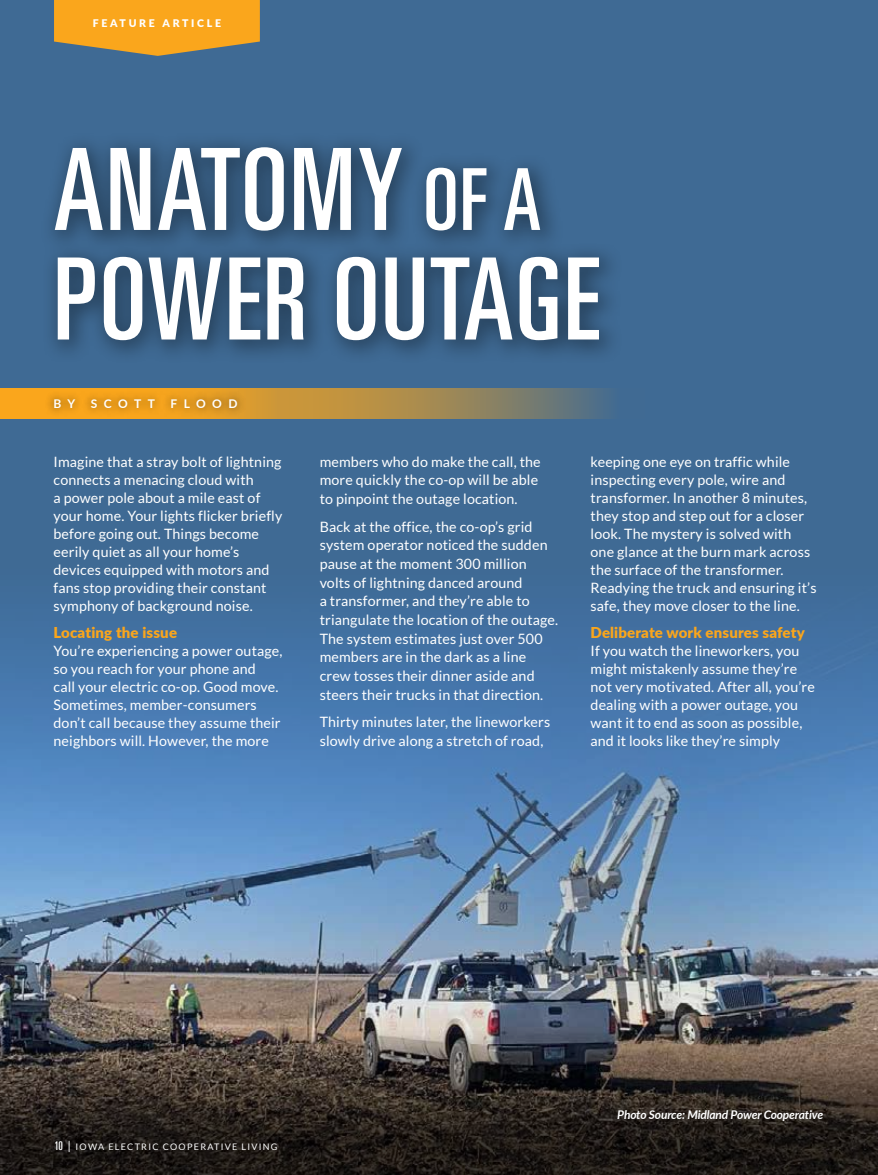
<style>
.page{position:relative;width:878px;height:1175px;background:#fff}
.page>*{position:absolute;margin:0;border:0;box-sizing:border-box;transform-origin:0 0}
.t1{font:ultra-condensed 113.55px/109.5px "Univers";letter-spacing:.02em;color:#fff}
.t2{font:900 15px "Lato";letter-spacing:.01em;color:#faa61c}
.t3{font:14.25px/18px "Lato";letter-spacing:.01em;color:#fff}
.t4{font:italic 700 12px "Lato";letter-spacing:-.015em;color:#fff}
.t5{font:700 12px "Lato";letter-spacing:.54em;color:#fff}
.t6{font:900 10.5px "Lato";letter-spacing:.26em;color:#fff}
.t7{font:9px "Lato";letter-spacing:.14em;color:#fff}
.s1{font-size:85.5px}
.s2{font-family:"Univers";font-stretch:ultra-condensed;font-size:12px}
.s3{font-size:12px}
</style>
<div class="page">
<div style="left:0;top:0;width:878px;height:1174px;background:#3f6a94"></div>
<img style="left:0;top:615px;width:878px;height:361px">
<img style="left:0;top:976px;width:878px;height:198px">
<svg style="left:54px;top:0;width:206px;height:56px;background:#e19e2b"></svg>
<svg style="left:0;top:388px;width:605px;height:31px;background:#ad8d4c"></svg>
<div style="left:45px;top:390px;width:201px;height:27px;background:#000;opacity:.75"></div>
<div style="left:40px;top:131px;width:583px;height:234px;background:#000;opacity:.38"></div>
<p class="t6" style="left:93px;top:15px;width:130px">FEATURE ARTICLE</p>
<h1 class="t1" style="left:53px;top:134px;width:547px">ANATOMY <span class="s1">OF A<br></span>POWER OUTAGE</h1>
<p class="t5" style="left:54px;top:395px;width:23px">B Y</p>
<p class="t5" style="left:91px;top:395px;width:66px">SCOTT</p>
<p class="t5" style="left:170px;top:395px;width:69px">FLOOD</p>
<p class="t3" style="left:54px;top:452px;width:230px">Imagine that a stray bolt of lightning connects a menacing cloud with<br>a power pole about a mile east of your home. Your lights flicker briefly before going out. Things become eerily quiet as all your home’s devices equipped with motors and fans stop providing their constant symphony of background noise.</p>
<p class="t2" style="left:54px;top:621px;width:125px">Locating the issue</p>
<p class="t3" style="left:54px;top:642px;width:230px">You’re experiencing a power outage, so you reach for your phone and<br>call your electric co-op. Good move.<br>Sometimes, member-consumers don’t call because they assume their neighbors will. However, the more</p>
<p class="t3" style="left:319px;top:452px;width:222px;line-height:18.6px">members who do make the call, the more quickly the co-op will be able to pinpoint the outage location.</p>
<p class="t3" style="left:319px;top:517px;width:240px;line-height:18.6px">Back at the office, the co-op’s grid system operator noticed the sudden pause at the moment 300 million volts of lightning danced around<br>a transformer, and they’re able to triangulate the location of the outage.<br>The system estimates just over 500 members are in the dark as a line crew tosses their dinner aside and steers their trucks in that direction.</p>
<p class="t3" style="left:319px;top:713px;width:232px;line-height:18.6px">Thirty minutes later, the lineworkers slowly drive along a stretch of road,</p>
<p class="t3" style="left:590px;top:452px;width:227px">keeping one eye on traffic while inspecting every pole, wire and transformer. In another 8 minutes, they stop and step out for a closer look. The mystery is solved with one glance at the burn mark across the surface of the transformer.<br>Readying the truck and ensuring it’s safe, they move closer to the line.</p>
<p class="t2" style="left:590px;top:621px;width:216px">Deliberate work ensures safety</p>
<p class="t3" style="left:590px;top:642px;width:226px">If you watch the lineworkers, you might mistakenly assume they’re not very motivated. After all, you’re dealing with a power outage, you want it to end as soon as possible, and it looks like they’re simply</p>
<p class="t7" style="left:55px;top:1141px;width:224px"><span class="s2">10</span> <span class="s3">|</span> IOWA ELECTRIC COOPERATIVE LIVING</p>
<p class="t4" style="left:617px;top:1106px;width:207px">Photo Source: Midland Power Cooperative</p>
</div>
